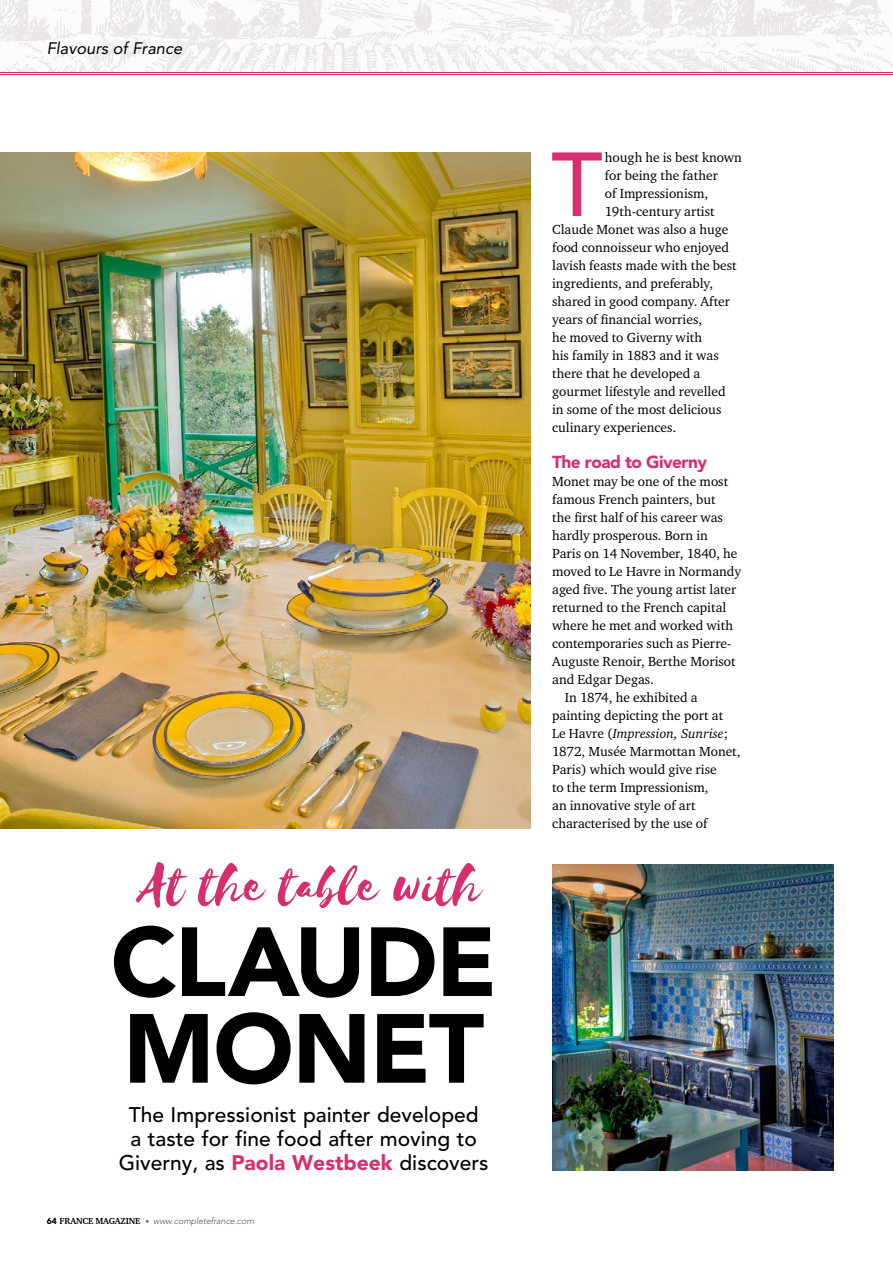
<style>
.page{position:relative;width:893px;height:1263px;background:#fff}
.page>*{position:absolute;margin:0;border:0;box-sizing:border-box;transform-origin:0 0}
.t1{font:900 96.9px/86.7px "Avenir";letter-spacing:-.02em;color:#000}
.t2{font:500 89.7px "Avenir";color:#d62e6f}
.t3{font:60px "Selima";color:#d62e6f}
.t4{font:500 21px/24px "Avenir";color:#000;text-align:center}
.t5{font:900 17.25px "Avenir";letter-spacing:-.03em;color:#d62e6f}
.t6{font:italic 16.5px "Avenir";color:#000}
.t7{font:13.5px "Charter ITCA";color:#000}
.t8{font:italic 13.5px "Charter ITCA";color:#000}
.t9{font:italic 300 9px "Avenir";letter-spacing:-.015em;color:#565656}
.s1{font-weight:900;color:#d62e6f}
.s2{font-weight:900;font-style:normal;font-size:8.7px;color:#000}
.s3{font-family:"Charter ITCA";font-weight:700;font-style:normal;color:#000}
.s4{font-style:normal;font-size:7.5px}
.s5{font-style:normal}
</style>
<div class="page">
<img style="left:0;top:0;width:893px;height:72px">
<hr style="left:0;top:74px;width:893px;height:1px;background:#d62e6f">
<hr style="left:0;top:72px;width:893px;height:1px;background:#d62e6f">
<img style="left:0;top:152px;width:531px;height:676px">
<img style="left:552px;top:864px;width:281px;height:306px">
<p class="t6" style="left:47px;top:39px;width:137px">Flavours of France</p>
<h3 class="t3" style="left:139px;top:853px;width:344px">At the table with</h3>
<h1 class="t1" style="left:111px;top:918px;width:388px">claude monet</h1>
<h3 class="t4" style="left:119px;top:1103px;width:371px">The Impressionist painter developed<br>a taste for fine food after moving to<br>Giverny, as <span class="s1">Paola Westbeek</span> discovers</h3>
<p class="t9" style="left:47px;top:1215px;width:209px"><span class="s2">64</span> <span class="s3">FRANCE MAGAZINE</span> <span class="s4">•</span> www.completefrance.com</p>
<h2 class="t2" style="left:551px;top:133px;width:53px">T</h2>
<p class="t7" style="left:605px;top:149px;width:138px">hough he is best known</p>
<p class="t7" style="left:605px;top:167px;width:114px">for being the father</p>
<p class="t7" style="left:605px;top:185px;width:105px">of Impressionism,</p>
<p class="t7" style="left:605px;top:203px;width:111px">19th-century artist</p>
<p class="t7" style="left:552px;top:221px;width:178px">Claude Monet was also a huge</p>
<p class="t7" style="left:552px;top:239px;width:178px">food connoisseur who enjoyed</p>
<p class="t7" style="left:552px;top:257px;width:186px">lavish feasts made with the best</p>
<p class="t7" style="left:552px;top:275px;width:162px">ingredients, and preferably,</p>
<p class="t7" style="left:552px;top:293px;width:179px">shared in good company. After</p>
<p class="t7" style="left:552px;top:311px;width:151px">years of financial worries,</p>
<p class="t7" style="left:552px;top:329px;width:151px">he moved to Giverny with</p>
<p class="t7" style="left:552px;top:347px;width:168px">his family in 1883 and it was</p>
<p class="t7" style="left:552px;top:365px;width:150px">there that he developed a</p>
<p class="t7" style="left:552px;top:383px;width:175px">gourmet lifestyle and revelled</p>
<p class="t7" style="left:552px;top:401px;width:171px">in some of the most delicious</p>
<p class="t7" style="left:552px;top:419px;width:126px">culinary experiences.</p>
<p class="t5" style="left:552px;top:452px;width:156px">The road to Giverny</p>
<p class="t7" style="left:552px;top:473px;width:177px">Monet may be one of the most</p>
<p class="t7" style="left:552px;top:491px;width:165px">famous French painters, but</p>
<p class="t7" style="left:552px;top:509px;width:172px">the first half of his career was</p>
<p class="t7" style="left:552px;top:527px;width:157px">hardly prosperous. Born in</p>
<p class="t7" style="left:552px;top:545px;width:187px">Paris on 14 November, 1840, he</p>
<p class="t7" style="left:552px;top:563px;width:190px">moved to Le Havre in Normandy</p>
<p class="t7" style="left:552px;top:581px;width:186px">aged five. The young artist later</p>
<p class="t7" style="left:552px;top:599px;width:176px">returned to the French capital</p>
<p class="t7" style="left:552px;top:617px;width:182px">where he met and worked with</p>
<p class="t7" style="left:552px;top:635px;width:181px">contemporaries such as Pierre-</p>
<p class="t7" style="left:552px;top:653px;width:185px">Auguste Renoir, Berthe Morisot</p>
<p class="t7" style="left:552px;top:671px;width:103px">and Edgar Degas.</p>
<p class="t7" style="left:565px;top:689px;width:134px">In 1874, he exhibited a</p>
<p class="t7" style="left:552px;top:707px;width:172px">painting depicting the port at</p>
<p class="t8" style="left:552px;top:725px;width:177px"><span class="s5">Le Havre (</span>Impression, Sunrise<span class="s5">;</span></p>
<p class="t7" style="left:552px;top:743px;width:190px">1872, Musée Marmottan Monet,</p>
<p class="t7" style="left:552px;top:761px;width:166px">Paris) which would give rise</p>
<p class="t7" style="left:552px;top:779px;width:158px">to the term Impressionism,</p>
<p class="t7" style="left:552px;top:797px;width:145px">an innovative style of art</p>
<p class="t7" style="left:552px;top:815px;width:157px">characterised by the use of</p>
</div>
